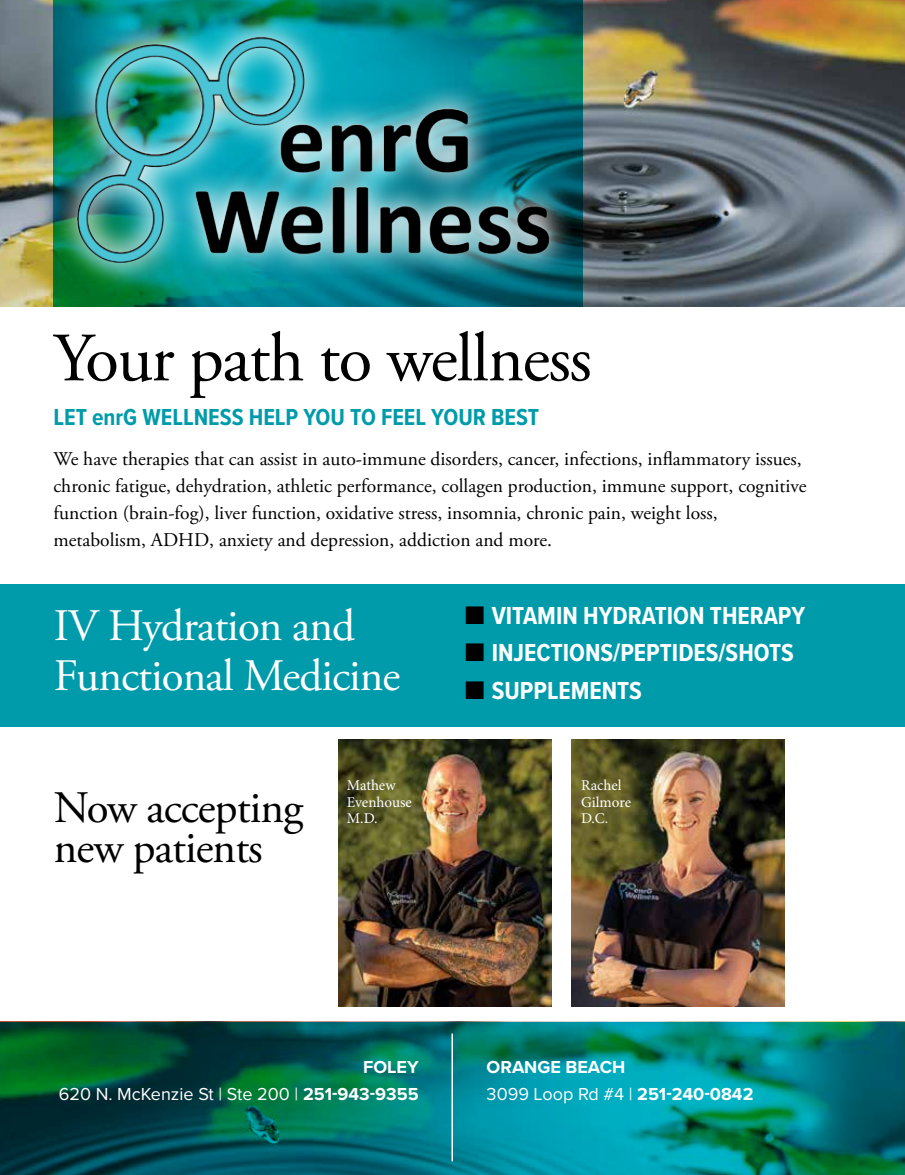
<style>
.page{position:relative;width:905px;height:1175px;background:#fff}
.page>*{position:absolute;margin:0;border:0;box-sizing:border-box;transform-origin:0 0}
.t1{font:69px "Adobe Garamond Pro";letter-spacing:-.02em;color:#000}
.t2{font:45px/49.5px "Adobe Garamond Pro";letter-spacing:-.02em;color:#fff}
.t3{font:45px/40.5px "Adobe Garamond Pro";letter-spacing:-.02em;color:#000}
.t4{font:700 25.5px "Proxima Nova Cond";color:#fff}
.t5{font:700 24px "Proxima Nova Cond";color:#009baa}
.t6{font:19.5px/27px "Adobe Garamond Pro";color:#000}
.t7{font:18px/27px "Proxima Nova";color:#fff;text-align:right}
.t8{font:700 18px/27px "Proxima Nova";color:#fff}
.t9{font:15px/16.5px "Minion Pro";letter-spacing:-.005em;color:#fff}
.s1{color:#000}
.s2{font-weight:700}
.s3{font-weight:400}
</style>
<div class="page">
<img style="left:1px;top:0;width:903px;height:307px">
<svg style="left:53px;top:0;width:530px;height:307px;background:#00706c"></svg>
<img style="left:53px;top:6px;width:530px;height:291px">
<svg style="left:0;top:1021px;width:904px;height:153px;background:#01716c"></svg>
<img style="left:338px;top:739px;width:213px;height:267px">
<img style="left:571px;top:739px;width:213px;height:267px">
<hr style="left:451px;top:1033px;width:2px;height:128px;background:#fff">
<div style="left:0;top:584px;width:904px;height:143px;background:#009baa"></div>
<img style="left:0;top:0;width:1px;height:717px">
<h1 class="t1" style="left:53px;top:317px;width:539px">Your path to wellness</h1>
<p class="t5" style="left:53px;top:399px;width:487px">LET enrG WELLNESS HELP YOU TO FEEL YOUR BEST</p>
<p class="t6" style="left:53px;top:446px;width:754px">We have therapies that can assist in auto-immune disorders, cancer, infections, inflammatory issues, chronic fatigue, dehydration, athletic performance, collagen production, immune support, cognitive function (brain-fog), liver function, oxidative stress, insomnia, chronic pain, weight loss, metabolism, ADHD, anxiety and depression, addiction and more.</p>
<h2 class="t2" style="left:54px;top:602px;width:348px">IV Hydration and<br>Functional Medicine</h2>
<h3 class="t4" style="left:465px;top:596px;width:341px"><span class="s1">■</span> VITAMIN HYDRATION THERAPY</h3>
<h3 class="t4" style="left:465px;top:634px;width:330px"><span class="s1">■</span> INJECTIONS/PEPTIDES/SHOTS</h3>
<h3 class="t4" style="left:465px;top:671px;width:178px"><span class="s1">■</span> SUPPLEMENTS</h3>
<h2 class="t3" style="left:54px;top:788px;width:251px">Now accepting new patients</h2>
<p class="t9" style="left:347px;top:777px;width:67px">Mathew<br>Evenhouse<br>M.D.</p>
<p class="t9" style="left:581px;top:777px;width:51px">Rachel<br>Gilmore<br>D.C.</p>
<p class="t7" style="left:59px;top:1052px;width:361px"><span class="s2">FOLEY<br></span>620 N. McKenzie St | Ste 200 | <span class="s2">251-943-9355</span></p>
<p class="t8" style="left:486px;top:1052px;width:268px">ORANGE BEACH<br><span class="s3">3099 Loop Rd #4 |</span> 251-240-0842</p>
</div>
